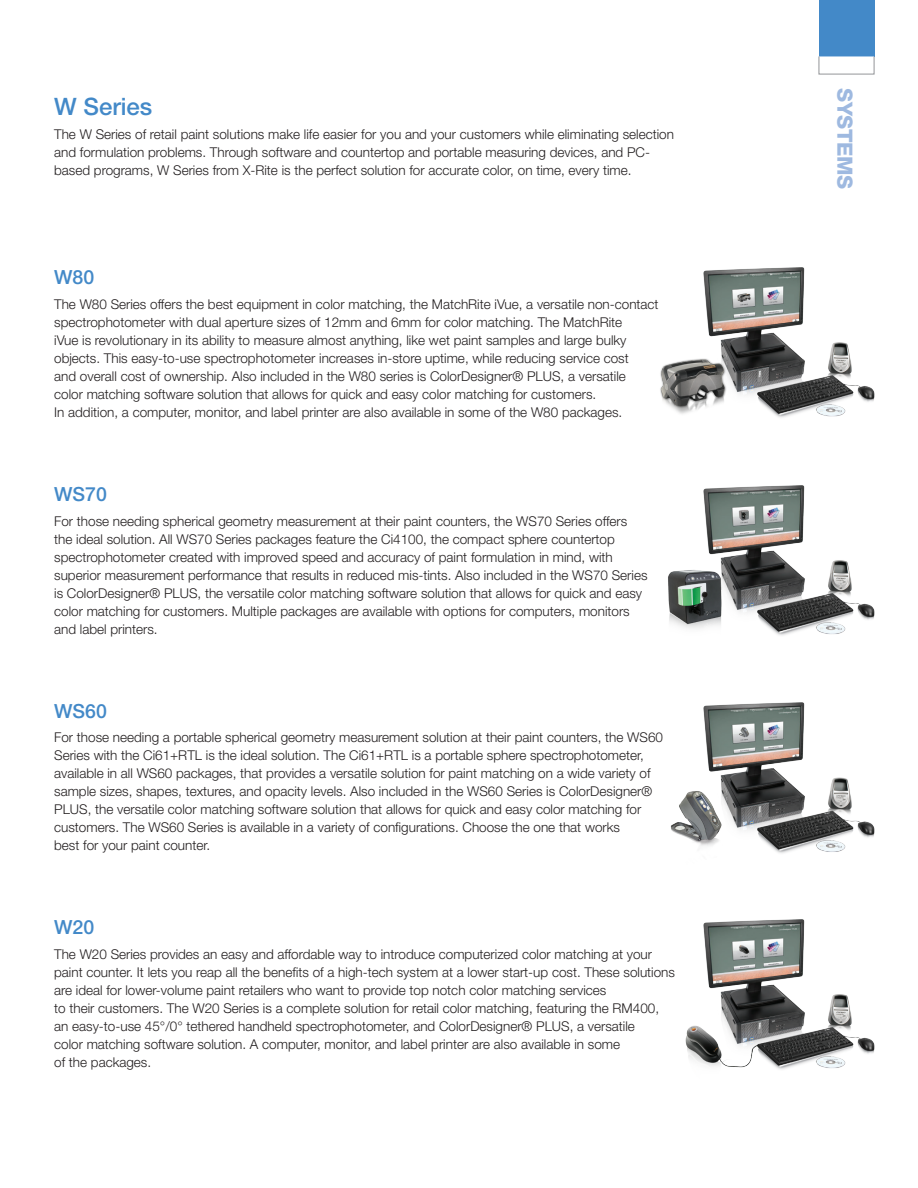
<style>
.page{position:relative;width:918px;height:1188px;background:#fff}
.page>*{position:absolute;margin:0;border:0;box-sizing:border-box;transform-origin:0 0}
.t1{font:500 24px "Helvetica Neue LT Std";color:#4389c8}
.t2{font:800 21px "Helvetica Neue";letter-spacing:-.02em;color:#9eb9e0}
.t3{font:500 19.5px "Helvetica Neue LT Std";color:#4389c8}
.t4{font:300 13.5px/18px "Helvetica Neue";color:#231f20}
</style>
<div class="page">
<img style="left:660px;top:267px;width:215px;height:151px">
<img style="left:668px;top:485px;width:207px;height:151px">
<img style="left:670px;top:702px;width:205px;height:151px">
<img style="left:685px;top:919px;width:190px;height:151px">
<div style="left:819px;top:0;width:55px;height:56px;background:#4389c8"></div>
<h1 class="t1" style="left:54px;top:92px;width:100px">W Series</h1>
<p class="t4" style="left:54px;top:125px;width:621px">The W Series of retail paint solutions make life easier for you and your customers while eliminating selection and formulation problems. Through software and countertop and portable measuring devices, and PC&shy;based programs, W Series from X-Rite is the perfect solution for accurate color, on time, every time.</p>
<h3 class="t3" style="left:54px;top:266px;width:42px">W80</h3>
<p class="t4" style="left:54px;top:295px;width:606px">The W80 Series offers the best equipment in color matching, the MatchRite iVue, a versatile non-contact spectrophotometer with dual aperture sizes of 12mm and 6mm for color matching. The MatchRite<br>iVue is revolutionary in its ability to measure almost anything, like wet paint samples and large bulky objects. This easy-to-use spectrophotometer increases in-store uptime, while reducing service cost<br>and overall cost of ownership. Also included in the W80 series is ColorDesigner® PLUS, a versatile<br>color matching software solution that allows for quick and easy color matching for customers.<br>In addition, a computer, monitor, and label printer are also available in some of the W80 packages.</p>
<h3 class="t3" style="left:54px;top:482px;width:54px">WS70</h3>
<p class="t4" style="left:54px;top:512px;width:595px">For those needing spherical geometry measurement at their paint counters, the WS70 Series offers the ideal solution. All WS70 Series packages feature the Ci4100, the compact sphere countertop spectrophotometer created with improved speed and accuracy of paint formulation in mind, with superior measurement performance that results in reduced mis-tints. Also included in the WS70 Series is ColorDesigner® PLUS, the versatile color matching software solution that allows for quick and easy color matching for customers. Multiple packages are available with options for computers, monitors and label printers.</p>
<h3 class="t3" style="left:54px;top:699px;width:54px">WS60</h3>
<p class="t4" style="left:54px;top:728px;width:610px">For those needing a portable spherical geometry measurement solution at their paint counters, the WS60<br>Series with the Ci61+RTL is the ideal solution. The Ci61+RTL is a portable sphere spectrophotometer, available in all WS60 packages, that provides a versatile solution for paint matching on a wide variety of sample sizes, shapes, textures, and opacity levels. Also included in the WS60 Series is ColorDesigner® PLUS, the versatile color matching software solution that allows for quick and easy color matching for customers. The WS60 Series is available in a variety of configurations. Choose the one that works<br>best for your paint counter.</p>
<h3 class="t3" style="left:54px;top:916px;width:42px">W20</h3>
<p class="t4" style="left:54px;top:945px;width:622px">The W20 Series provides an easy and affordable way to introduce computerized color matching at your paint counter. It lets you reap all the benefits of a high-tech system at a lower start-up cost. These solutions are ideal for lower-volume paint retailers who want to provide top notch color matching services<br>to their customers. The W20 Series is a complete solution for retail color matching, featuring the RM400, an easy-to-use 45°/0° tethered handheld spectrophotometer, and ColorDesigner® PLUS, a versatile<br>color matching software solution. A computer, monitor, and label printer are also available in some<br>of the packages.</p>
<h2 class="t2" style="left:858px;top:88px;width:102px;rotate:90deg">SYSTEMS</h2>
</div>
